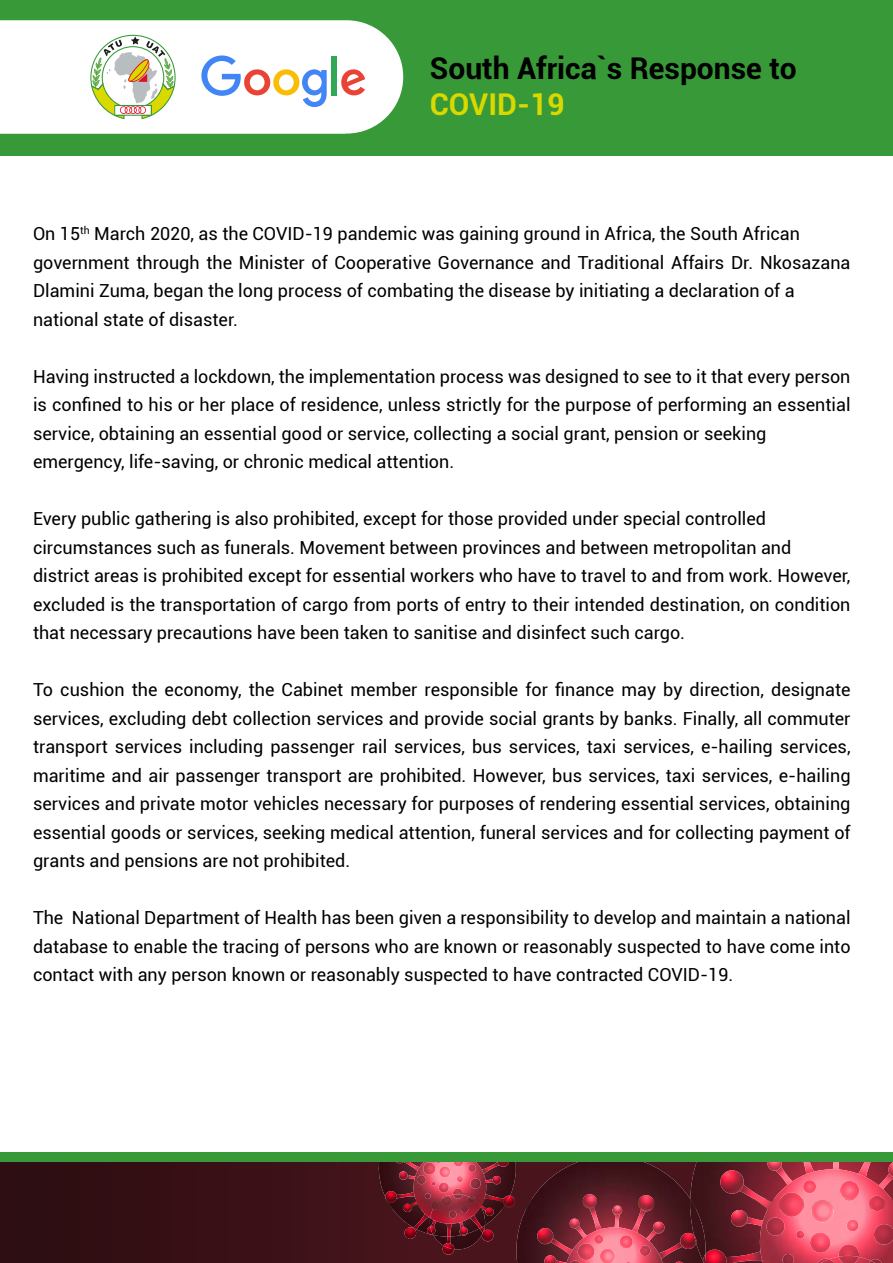
<style>
.page{position:relative;width:893px;height:1263px;background:#fff}
.page>*{position:absolute;margin:0;border:0;box-sizing:border-box;transform-origin:0 0}
.t1{font:700 30px "Roboto";color:#000}
.t2{font:700 30px "Roboto";color:#d9d900}
.t3{font:18px/28.5px "Roboto";color:#000}
</style>
<div class="page">
<div style="left:0;top:0;width:893px;height:156px;background:#389938"></div>
<svg style="left:0;top:20px;width:403px;height:114px;background:#f4f9f4"></svg>
<svg style="left:0;top:1162px;width:511px;height:101px;background:#371015"></svg>
<img style="left:511px;top:1162px;width:192px;height:101px">
<img style="left:589px;top:1207px;width:13px;height:20px">
<img style="left:632px;top:1209px;width:14px;height:18px">
<img style="left:663px;top:1242px;width:20px;height:17px">
<img style="left:550px;top:1238px;width:16px;height:17px">
<img style="left:582px;top:1194px;width:15px;height:14px">
<svg style="left:569px;top:1218px;width:18px;height:9px"></svg>
<svg style="left:612px;top:1205px;width:11px;height:22px"></svg>
<img style="left:536px;top:1228px;width:17px;height:16px">
<img style="left:680px;top:1233px;width:10px;height:16px">
<img style="left:637px;top:1195px;width:18px;height:16px">
<img style="left:566px;top:1227px;width:97px;height:36px">
<svg style="left:639px;top:1222px;width:26px;height:34px"></svg>
<svg style="left:544px;top:1255px;width:36px;height:8px"></svg>
<img style="left:577px;top:1243px;width:19px;height:17px">
<img style="left:599px;top:1248px;width:17px;height:15px">
<img style="left:619px;top:1235px;width:15px;height:13px">
<svg style="left:594px;top:1235px;width:10px;height:9px"></svg>
<img style="left:378px;top:1162px;width:139px;height:73px">
<svg style="left:385px;top:1162px;width:131px;height:93px;background:#742430"></svg>
<img style="left:690px;top:1162px;width:197px;height:89px">
<img style="left:690px;top:1199px;width:16px;height:62px">
<svg style="left:694px;top:1235px;width:2px;height:8px"></svg>
<svg style="left:833px;top:1162px;width:6px;height:7px"></svg>
<img style="left:748px;top:1217px;width:11px;height:9px">
<img style="left:782px;top:1166px;width:10px;height:3px">
<img style="left:802px;top:1162px;width:12px;height:7px">
<img style="left:858px;top:1162px;width:14px;height:7px">
<img style="left:726px;top:1251px;width:33px;height:12px">
<img style="left:739px;top:1185px;width:20px;height:24px">
<img style="left:767px;top:1162px;width:15px;height:7px">
<img style="left:730px;top:1210px;width:18px;height:17px">
<img style="left:887px;top:1162px;width:6px;height:7px">
<img style="left:719px;top:1170px;width:25px;height:24px">
<img style="left:705px;top:1249px;width:21px;height:14px">
<svg style="left:703px;top:1254px;width:3px;height:9px"></svg>
<img style="left:759px;top:1169px;width:134px;height:94px">
<img style="left:868px;top:1196px;width:18px;height:15px">
<svg style="left:796px;top:1231px;width:9px;height:8px"></svg>
<img style="left:765px;top:1217px;width:21px;height:19px">
<img style="left:778px;top:1192px;width:27px;height:25px">
<img style="left:809px;top:1232px;width:23px;height:21px">
<img style="left:810px;top:1200px;width:25px;height:22px">
<img style="left:839px;top:1181px;width:21px;height:19px">
<svg style="left:846px;top:1219px;width:13px;height:12px"></svg>
<img style="left:802px;top:1180px;width:15px;height:13px">
<img style="left:873px;top:1224px;width:20px;height:20px">
<img style="left:838px;top:1244px;width:21px;height:12px">
<svg style="left:782px;top:1254px;width:12px;height:9px"></svg>
<img style="left:829px;top:1256px;width:42px;height:7px">
<svg style="left:869px;top:1259px;width:13px;height:4px"></svg>
<svg style="left:817px;top:1259px;width:17px;height:4px"></svg>
<div style="left:0;top:1152px;width:893px;height:10px;background:#389938"></div>
<svg style="left:90px;top:35px;width:86px;height:84px;background:#d7dcbc"></svg>
<svg style="left:201px;top:55px;width:126px;height:52px;background:#dcdbe4"></svg>
<div style="left:331px;top:56px;width:6px;height:39px;background:#33a854"></div>
<svg style="left:341px;top:69px;width:24px;height:26px"></svg>
<h1 class="t1" style="left:430px;top:48px;width:368px">South Africa`s Response to</h1>
<h1 class="t2" style="left:430px;top:84px;width:136px">COVID-19</h1>
<p class="t3" style="left:33px;top:219px;width:819px">On 15<sup>th</sup> March 2020, as the COVID-19 pandemic was gaining ground in Africa, the South African government through the Minister of Cooperative Governance and Traditional Affairs Dr. Nkosazana Dlamini Zuma, began the long process of combating the disease by initiating a declaration of a national state of disaster.</p>
<p class="t3" style="left:33px;top:361px;width:819px">Having instructed a lockdown, the implementation process was designed to see to it that every person is confined to his or her place of residence, unless strictly for the purpose of performing an essential service, obtaining an essential good or service, collecting a social grant, pension or seeking emergency, life-saving, or chronic medical attention.</p>
<p class="t3" style="left:33px;top:504px;width:819px">Every public gathering is also prohibited, except for those provided under special controlled circumstances such as funerals. Movement between provinces and between metropolitan and district areas is prohibited except for essential workers who have to travel to and from work. However, excluded is the transportation of cargo from ports of entry to their intended destination, on condition that necessary precautions have been taken to sanitise and disinfect such cargo.</p>
<p class="t3" style="left:33px;top:675px;width:819px;text-align:justify">To cushion the economy, the Cabinet member responsible for finance may by direction, designate services, excluding debt collection services and provide social grants by banks. Finally, all commuter transport services including passenger rail services, bus services, taxi services, e-hailing services, maritime and air passenger transport are prohibited. However, bus services, taxi services, e-hailing services and private motor vehicles necessary for purposes of rendering essential services, obtaining essential goods or services, seeking medical attention, funeral services and for collecting payment of grants and pensions are not prohibited.</p>
<p class="t3" style="left:33px;top:903px;width:819px;text-align:justify">The National Department of Health has been given a responsibility to develop and maintain a national database to enable the tracing of persons who are known or reasonably suspected to have come into contact with any person known or reasonably suspected to have contracted COVID-19.</p>
</div>
